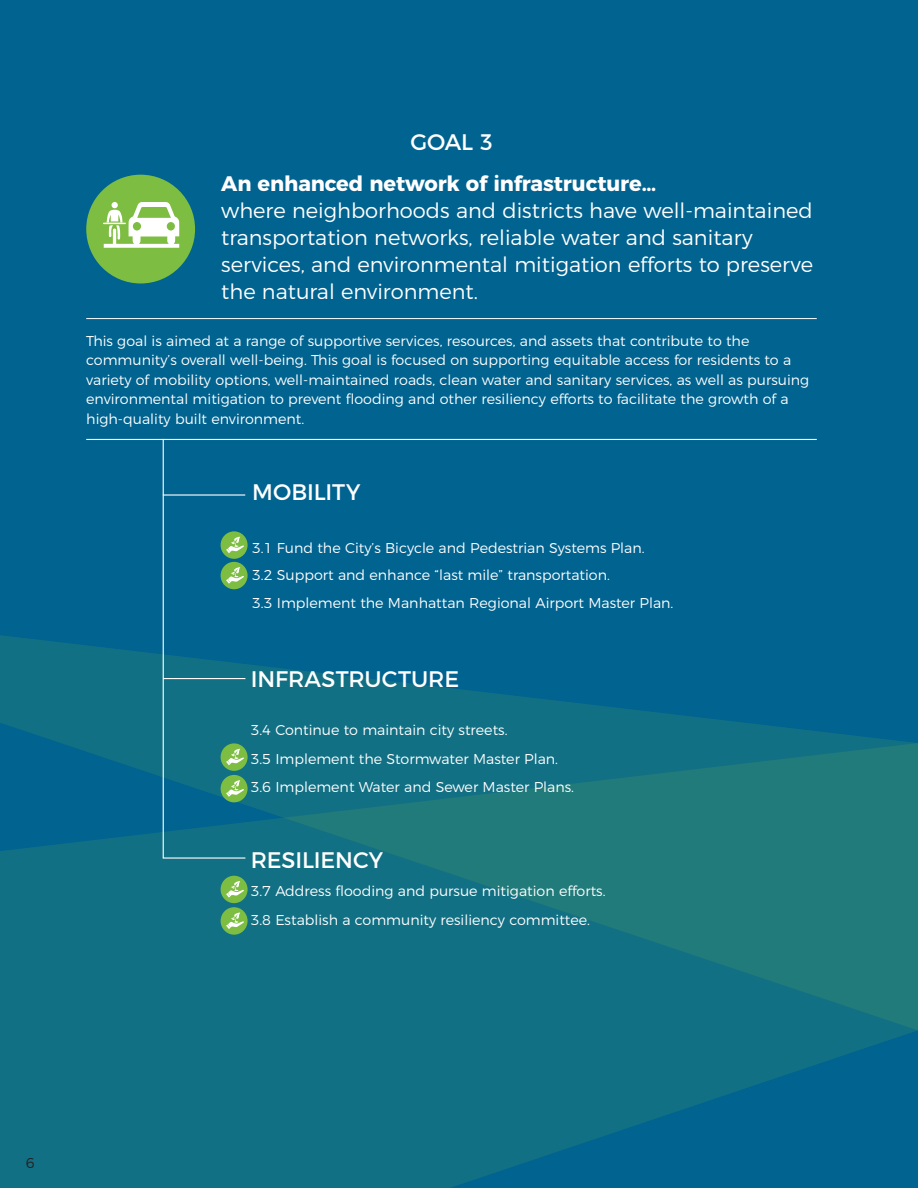
<style>
.page{position:relative;width:918px;height:1188px;background:#006390}
.page>*{position:absolute;margin:0;border:0;box-sizing:border-box;transform-origin:0 0}
.t1{font:22.5px "Montserrat";letter-spacing:-.005em;color:#fff}
.t2{font:300 21px/27px "Montserrat";color:#fff}
.t3{font:300 14.25px/19.5px "Montserrat";color:#fff}
.t4{font:300 14.25px "Montserrat";color:#231f20}
.s1{font-weight:700}
</style>
<div class="page">
<svg style="left:0;top:1030px;width:917px;height:158px;fill:#127084"></svg>
<svg style="left:0;top:635px;width:918px;height:395px;fill:#127084"></svg>
<hr style="left:86px;top:318px;width:731px;height:1px;background:#fff">
<div style="left:221px;top:876px;width:27px;height:27px;background:#7dbd41;border-radius:50%"></div>
<svg style="left:226px;top:881px;width:18px;height:17px"></svg>
<div style="left:221px;top:907px;width:27px;height:28px;background:#7dbd41;border-radius:50%"></div>
<svg style="left:226px;top:912px;width:18px;height:17px"></svg>
<hr style="left:86px;top:439px;width:731px;height:1px;background:#fff">
<svg style="left:162px;top:438px;width:85px;height:421px"></svg>
<hr style="left:163px;top:494px;width:82px;height:2px;background:#fff">
<hr style="left:163px;top:678px;width:82px;height:1px;background:#fff">
<div style="left:86px;top:175px;width:109px;height:109px;background:#7dbd41;border-radius:50%"></div>
<svg style="left:104px;top:202px;width:75px;height:42px"></svg>
<svg style="left:104px;top:244px;width:75px;height:4px"></svg>
<p class="t1" style="left:410px;top:124px;width:84px">GOAL 3</p>
<p class="t2" style="left:221px;top:168px;width:593px"><span class="s1">An enhanced network of infrastructure…<br></span>where neighborhoods and districts have well-maintained transportation networks, reliable water and sanitary services, and environmental mitigation efforts to preserve the natural environment.</p>
<p class="t3" style="left:86px;top:330px;width:725px">This goal is aimed at a range of supportive services, resources, and assets that contribute to the community’s overall well-being. This goal is focused on supporting equitable access for residents to a variety of mobility options, well-maintained roads, clean water and sanitary services, as well as pursuing environmental mitigation to prevent flooding and other resiliency efforts to facilitate the growth of a high-quality built environment.</p>
<p class="t1" style="left:252px;top:474px;width:110px">MOBILITY</p>
<p class="t3" style="left:252px;top:532px;width:423px;line-height:27.6px">3.1 Fund the City’s Bicycle and Pedestrian Systems Plan.<br>3.2 Support and enhance “last mile” transportation.<br>3.3 Implement the Manhattan Regional Airport Master Plan.</p>
<p class="t1" style="left:251px;top:661px;width:210px">INFRASTRUCTURE</p>
<p class="t3" style="left:251px;top:715px;width:325px;line-height:28.5px">3.4 Continue to maintain city streets.<br>3.5 Implement the Stormwater Master Plan.<br>3.6 Implement Water and Sewer Master Plans.</p>
<p class="t1" style="left:251px;top:842px;width:134px">RESILIENCY</p>
<p class="t3" style="left:251px;top:876px;width:356px;line-height:28.5px">3.7 Address flooding and pursue mitigation efforts.<br>3.8 Establish a community resiliency committee.</p>
<p class="t4" style="left:26px;top:1152px;width:10px">6</p>
</div>
